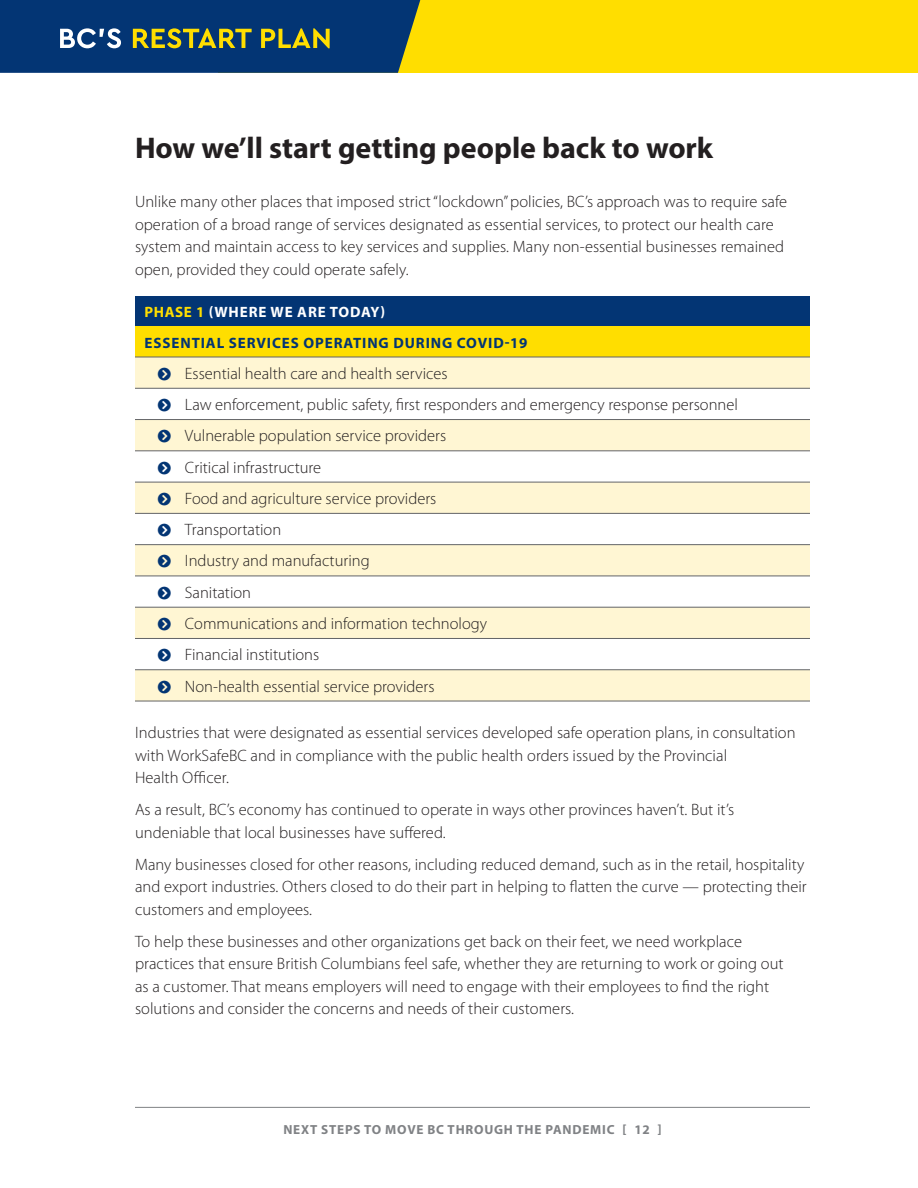
<style>
.page{position:relative;width:918px;height:1188px;background:#fff}
.page>*{position:absolute;margin:0;border:0;box-sizing:border-box;transform-origin:0 0}
.t1{font:700 30px "Myriad Pro";color:#231f20}
.Body{font:300 16.5px/22.5px "Myriad Pro";letter-spacing:.005em;color:#231f20}
.Table_H1{font:700 15px "Myriad Pro";letter-spacing:.06em;color:#033574}
.Table_H1-2{font:700 15px "Myriad Pro";letter-spacing:.06em;color:#fff}
.t2{font:700 13.2px "Myriad Pro";letter-spacing:.06em;color:#808285}
.s1{color:#ffde00}
</style>
<div class="page">
<div style="left:219px;top:0;width:699px;height:72px;background:#ffde00"></div>
<hr style="left:135px;top:1107px;width:675px;height:1px;background:#808285">
<svg style="left:0;top:0;width:424px;height:73px;background:#1e486c"></svg>
<div style="left:135px;top:297px;width:675px;height:30px;background:#033574"></div>
<div style="left:135px;top:327px;width:675px;height:30px;background:#ffde00"></div>
<div style="left:135px;top:358px;width:675px;height:343px;background:#fff6d3"></div>
<svg style="left:135px;top:389px;width:675px;height:280px"></svg>
<hr style="left:135px;top:419px;width:675px;height:1px;background:#636466">
<hr style="left:135px;top:450px;width:675px;height:1px;background:#636466">
<hr style="left:135px;top:482px;width:675px;height:1px;background:#636466">
<hr style="left:135px;top:513px;width:675px;height:1px;background:#636466">
<hr style="left:135px;top:544px;width:675px;height:1px;background:#636466">
<hr style="left:135px;top:576px;width:675px;height:1px;background:#636466">
<hr style="left:135px;top:607px;width:675px;height:1px;background:#636466">
<hr style="left:135px;top:638px;width:675px;height:1px;background:#636466">
<hr style="left:135px;top:669px;width:675px;height:1px;background:#636466">
<hr style="left:135px;top:701px;width:675px;height:1px;background:#636466">
<hr style="left:135px;top:357px;width:675px;height:1px;background:#636466">
<hr style="left:135px;top:388px;width:675px;height:1px;background:#636466">
<svg style="left:158px;top:367px;width:13px;height:13px"></svg>
<svg style="left:158px;top:399px;width:13px;height:13px"></svg>
<svg style="left:158px;top:430px;width:13px;height:13px"></svg>
<svg style="left:158px;top:461px;width:13px;height:13px"></svg>
<svg style="left:158px;top:493px;width:13px;height:12px"></svg>
<svg style="left:158px;top:524px;width:13px;height:13px"></svg>
<svg style="left:158px;top:555px;width:13px;height:13px"></svg>
<svg style="left:158px;top:586px;width:13px;height:13px"></svg>
<svg style="left:158px;top:618px;width:13px;height:12px"></svg>
<svg style="left:158px;top:649px;width:13px;height:13px"></svg>
<svg style="left:158px;top:680px;width:13px;height:13px"></svg>
<h1 class="t1" style="left:135px;top:128px;width:580px">How we’ll start getting people back to work</h1>
<p class="Body" style="left:135px;top:191px;width:654px">Unlike many other places that imposed strict “lockdown” policies, BC’s approach was to require safe operation of a broad range of services designated as essential services, to protect our health care system and maintain access to key services and supplies. Many non-essential businesses remained open, provided they could operate safely.</p>
<p class="Table_H1-2" style="left:144px;top:303px;width:242px"><span class="s1">PHASE 1</span> (WHERE WE ARE TODAY)</p>
<p class="Table_H1" style="left:145px;top:333px;width:384px">ESSENTIAL SERVICES OPERATING DURING COVID-19</p>
<p class="Body" style="left:185px;top:362px;width:264px">Essential health care and health services</p>
<p class="Body" style="left:185px;top:394px;width:554px">Law enforcement, public safety, first responders and emergency response personnel</p>
<p class="Body" style="left:185px;top:425px;width:263px">Vulnerable population service providers</p>
<p class="Body" style="left:185px;top:456px;width:138px">Critical infrastructure</p>
<p class="Body" style="left:185px;top:487px;width:253px">Food and agriculture service providers</p>
<p class="Body" style="left:185px;top:519px;width:98px">Transportation</p>
<p class="Body" style="left:185px;top:550px;width:186px">Industry and manufacturing</p>
<p class="Body" style="left:185px;top:581px;width:68px">Sanitation</p>
<p class="Body" style="left:185px;top:613px;width:304px">Communications and information technology</p>
<p class="Body" style="left:185px;top:644px;width:136px">Financial institutions</p>
<p class="Body" style="left:185px;top:675px;width:251px">Non-health essential service providers</p>
<p class="Body" style="left:135px;top:722px;width:662px">Industries that were designated as essential services developed safe operation plans, in consultation with WorkSafeBC and in compliance with the public health orders issued by the Provincial<br>Health Officer.</p>
<p class="Body" style="left:135px;top:799px;width:601px">As a result, BC’s economy has continued to operate in ways other provinces haven’t. But it’s undeniable that local businesses have suffered.</p>
<p class="Body" style="left:135px;top:853px;width:673px">Many businesses closed for other reasons, including reduced demand, such as in the retail, hospitality and export industries. Others closed to do their part in helping to flatten the curve — protecting their customers and employees.</p>
<p class="Body" style="left:135px;top:930px;width:650px">To help these businesses and other organizations get back on their feet, we need workplace practices that ensure British Columbians feel safe, whether they are returning to work or going out as a customer. That means employers will need to engage with their employees to find the right solutions and consider the concerns and needs of their customers.</p>
<p class="t2" style="left:283px;top:1121px;width:380px">NEXT STEPS TO MOVE BC THROUGH THE PANDEMIC [ 12 ]</p>
</div>
